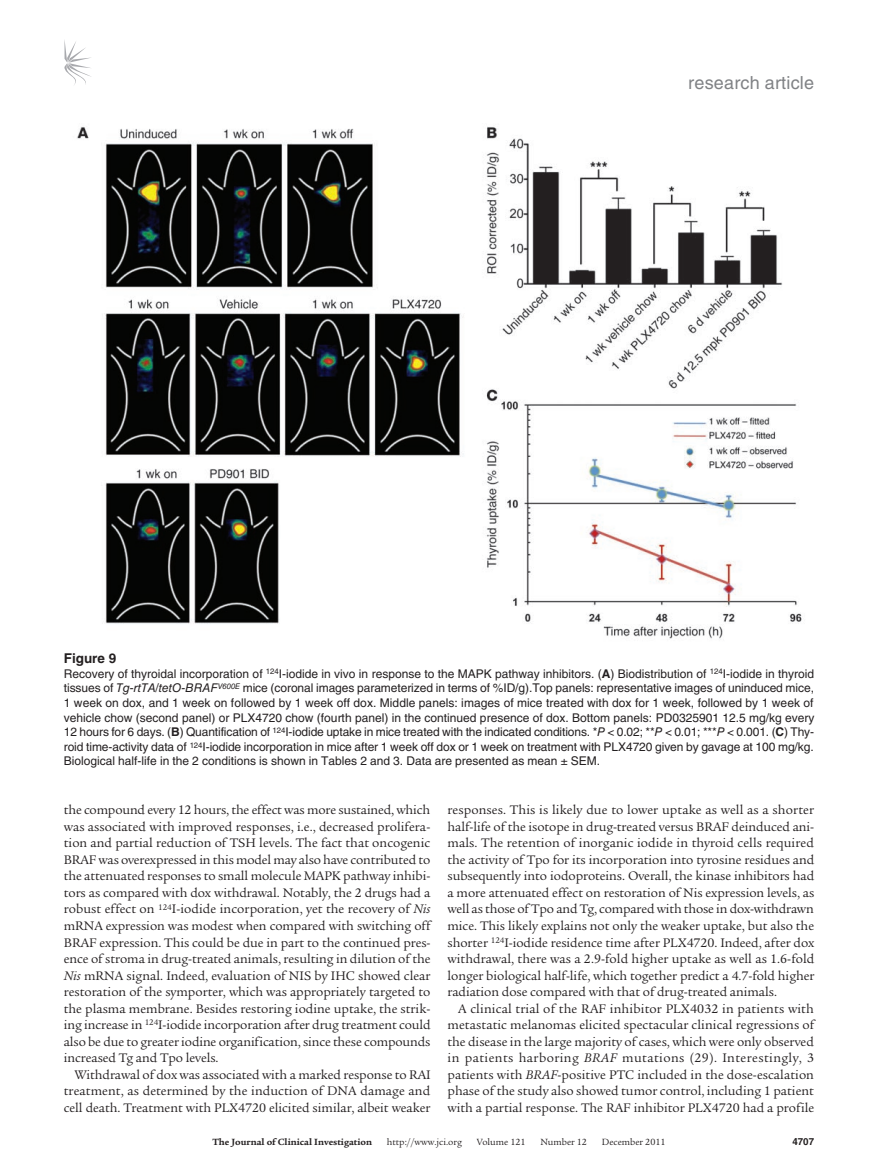
<style>
.page{position:relative;width:878px;height:1175px;background:#fff}
.page>*{position:absolute;margin:0;border:0;box-sizing:border-box;transform-origin:0 0}
.t1{font:18px "Helvetica LT Std";letter-spacing:.01em;color:#808285}
.t2{font:13.5px/16.5px "Legacy Serif Std";letter-spacing:-.005em;color:#231f20;text-align:justify}
.t3{font:700 13.5px "Helvetica LT Std";color:#231f20}
.t4{font:12px/14.7px "Helvetica LT Std";color:#231f20;text-align:justify}
.t5{font:9.75px "Legacy Serif Std";color:#231f20}
.t6{font:700 9.75px "Legacy Serif Std";color:#231f20}
.t7{font:700 9.75px "Helvetica LT Std";color:#231f20}
.s1{font-weight:700}
.s2{font-style:italic}
</style>
<div class="page">
<svg style="left:64px;top:40px;width:27px;height:45px"></svg>
<img style="left:77px;top:126px;width:725px;height:513px">
<h1 class="t1" style="left:688px;top:73px;width:127px">research article</h1>
<p class="t3" style="left:64px;top:650px;width:54px">Figure 9</p>
<p class="t4" style="left:64px;top:666px;width:752px">Recovery of thyroidal incorporation of <sup>124</sup>I-iodide in vivo in response to the MAPK pathway inhibitors. (<span class="s1">A</span>) Biodistribution of <sup>124</sup>I-iodide in thyroid tissues of <span class="s2">Tg-rtTA/tetO-BRAF</span><sup>V600E</sup> mice (coronal images parameterized in terms of %ID/g).Top panels: representative images of uninduced mice, 1 week on dox, and 1 week on followed by 1 week off dox. Middle panels: images of mice treated with dox for 1 week, followed by 1 week of vehicle chow (second panel) or PLX4720 chow (fourth panel) in the continued presence of dox. Bottom panels: PD0325901 12.5 mg/kg every 12 hours for 6 days. (<span class="s1">B</span>) Quantification of <sup>124</sup>I-iodide uptake in mice treated with the indicated conditions. *<span class="s2">P</span> &lt; 0.02; **<span class="s2">P</span> &lt; 0.01; ***<span class="s2">P</span> &lt; 0.001. (<span class="s1">C</span>) Thy&shy;roid time-activity data of <sup>124</sup>I-iodide incorporation in mice after 1 week off dox or 1 week on treatment with PLX4720 given by gavage at 100 mg/kg.<br>Biological half-life in the 2 conditions is shown in Tables 2 and 3. Data are presented as mean ± SEM.</p>
<p class="t2" style="left:64px;top:802px;width:368px">the compound every 12 hours, the effect was more sustained, which was associated with improved responses, i.e., decreased prolifera&shy;tion and partial reduction of TSH levels. The fact that oncogenic BRAF was overexpressed in this model may also have contributed to the attenuated responses to small molecule MAPK pathway inhibi&shy;tors as compared with dox withdrawal. Notably, the 2 drugs had a robust effect on <sup>124</sup>I-iodide incorporation, yet the recovery of <span class="s2">Nis </span>mRNA expression was modest when compared with switching off BRAF expression. This could be due in part to the continued pres&shy;ence of stroma in drug-treated animals, resulting in dilution of the <span class="s2">Nis</span> mRNA signal. Indeed, evaluation of NIS by IHC showed clear restoration of the symporter, which was appropriately targeted to the plasma membrane. Besides restoring iodine uptake, the strik&shy;ing increase in <sup>124</sup>I-iodide incorporation after drug treatment could also be due to greater iodine organification, since these compounds increased Tg and Tpo levels.</p>
<p class="t2" style="left:64px;top:1066px;width:368px;text-indent:11px">Withdrawal of dox was associated with a marked response to RAI treatment, as determined by the induction of DNA damage and cell death. Treatment with PLX4720 elicited similar, albeit weaker</p>
<p class="t2" style="left:447px;top:802px;width:368px">responses. This is likely due to lower uptake as well as a shorter half-life of the isotope in drug-treated versus BRAF deinduced ani&shy;mals. The retention of inorganic iodide in thyroid cells required the activity of Tpo for its incorporation into tyrosine residues and subsequently into iodoproteins. Overall, the kinase inhibitors had a more attenuated effect on restoration of Nis expression levels, as well as those of Tpo and Tg, compared with those in dox-withdrawn mice. This likely explains not only the weaker uptake, but also the shorter <sup>124</sup>I-iodide residence time after PLX4720. Indeed, after dox withdrawal, there was a 2.9-fold higher uptake as well as 1.6-fold longer biological half-life, which together predict a 4.7-fold higher radiation dose compared with that of drug-treated animals.</p>
<p class="t2" style="left:447px;top:1000px;width:368px;text-indent:11px">A clinical trial of the RAF inhibitor PLX4032 in patients with metastatic melanomas elicited spectacular clinical regressions of the disease in the large majority of cases, which were only observed in patients harboring <span class="s2">BRAF</span> mutations (29). Interestingly, 3 patients with <span class="s2">BRAF</span>-positive PTC included in the dose-escalation phase of the study also showed tumor control, including 1 patient with a partial response. The RAF inhibitor PLX4720 had a profile</p>
<p class="t6" style="left:212px;top:1135px;width:161px">The Journal of Clinical Investigation</p>
<p class="t5" style="left:387px;top:1136px;width:77px">http://www.jci.org</p>
<p class="t5" style="left:476px;top:1136px;width:50px">Volume 121</p>
<p class="t5" style="left:540px;top:1136px;width:48px">Number 12</p>
<p class="t5" style="left:601px;top:1136px;width:65px">December 2011</p>
<p class="t7" style="left:792px;top:1135px;width:23px">4707</p>
</div>
